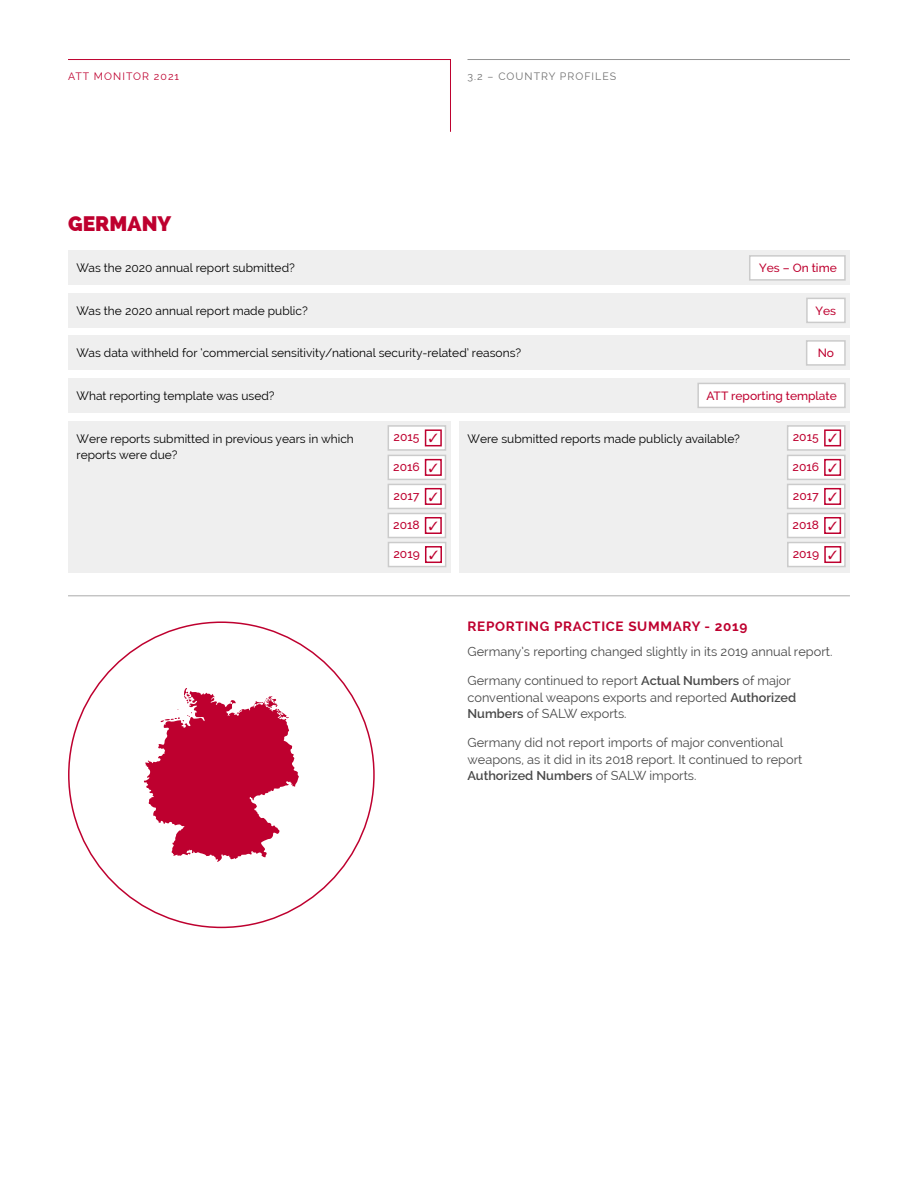
<style>
.page{position:relative;width:918px;height:1188px;background:#fff}
.page>*{position:absolute;margin:0;border:0;box-sizing:border-box;transform-origin:0 0}
.t1{font:800 21px "Raleway";color:#be002f}
.t2{font:700 13.5px "Raleway";letter-spacing:.05em;color:#be002f}
.t3{font:12.75px/16.5px "Raleway";color:#484848}
.t4{font:12px/16.5px "Raleway";color:#000}
.t5{font:500 12px "Raleway";color:#be002f}
.t6{font:10.5px "Raleway";letter-spacing:.1em;color:#6f6f6f}
.t7{font:10.5px "Raleway";letter-spacing:.1em;color:#be002f}
.s1{font-weight:600}
</style>
<div class="page">
<div style="left:68px;top:251px;width:782px;height:34px;background:#efefef"></div>
<div style="left:68px;top:293px;width:782px;height:34px;background:#efefef"></div>
<div style="left:68px;top:336px;width:782px;height:34px;background:#efefef"></div>
<div style="left:68px;top:378px;width:782px;height:34px;background:#efefef"></div>
<div style="left:68px;top:421px;width:382px;height:151px;background:#efefef"></div>
<div style="left:459px;top:421px;width:391px;height:151px;background:#efefef"></div>
<hr style="left:68px;top:595px;width:782px;height:1px;background:#aaa">
<div style="left:388px;top:425px;width:58px;height:26px;background:#fff;border:2px solid #cbcbcb"></div>
<div style="left:388px;top:484px;width:58px;height:25px;background:#fff;border:2px solid #cbcbcb"></div>
<div style="left:388px;top:513px;width:58px;height:25px;background:#fff;border:2px solid #cbcbcb"></div>
<div style="left:388px;top:542px;width:58px;height:25px;background:#fff;border:2px solid #cbcbcb"></div>
<div style="left:388px;top:455px;width:58px;height:25px;background:#fff;border:2px solid #cbcbcb"></div>
<div style="left:425px;top:429px;width:17px;height:17px;background:#fff;border:2px solid #be002f"></div>
<div style="left:425px;top:488px;width:17px;height:17px;background:#fff;border:2px solid #be002f"></div>
<div style="left:425px;top:517px;width:17px;height:17px;background:#fff;border:2px solid #be002f"></div>
<div style="left:425px;top:546px;width:17px;height:17px;background:#fff;border:2px solid #be002f"></div>
<div style="left:425px;top:459px;width:17px;height:17px;background:#fff;border:2px solid #be002f"></div>
<div style="left:787px;top:425px;width:59px;height:26px;background:#fff;border:2px solid #cbcbcb"></div>
<div style="left:787px;top:484px;width:59px;height:25px;background:#fff;border:2px solid #cbcbcb"></div>
<div style="left:787px;top:513px;width:59px;height:25px;background:#fff;border:2px solid #cbcbcb"></div>
<div style="left:787px;top:542px;width:59px;height:25px;background:#fff;border:2px solid #cbcbcb"></div>
<div style="left:787px;top:455px;width:59px;height:25px;background:#fff;border:2px solid #cbcbcb"></div>
<div style="left:824px;top:429px;width:17px;height:17px;background:#fff;border:2px solid #be002f"></div>
<div style="left:824px;top:488px;width:17px;height:17px;background:#fff;border:2px solid #be002f"></div>
<div style="left:824px;top:517px;width:17px;height:17px;background:#fff;border:2px solid #be002f"></div>
<div style="left:824px;top:546px;width:17px;height:17px;background:#fff;border:2px solid #be002f"></div>
<div style="left:824px;top:459px;width:17px;height:17px;background:#fff;border:2px solid #be002f"></div>
<div style="left:806px;top:298px;width:40px;height:25px;background:#fff;border:2px solid #cbcbcb"></div>
<div style="left:749px;top:255px;width:97px;height:26px;background:#fff;border:2px solid #cbcbcb"></div>
<div style="left:806px;top:340px;width:40px;height:26px;background:#fff;border:2px solid #cbcbcb"></div>
<div style="left:697px;top:383px;width:149px;height:25px;background:#fff;border:2px solid #cbcbcb"></div>
<svg style="left:143px;top:688px;width:156px;height:174px"></svg>
<svg style="left:68px;top:59px;width:383px;height:73px"></svg>
<hr style="left:468px;top:59px;width:382px;height:1px;background:#939393">
<p class="t7" style="left:68px;top:70px;width:113px">ATT MONITOR 2021</p>
<p class="t6" style="left:468px;top:70px;width:150px">3.2 – COUNTRY PROFILES</p>
<h1 class="t1" style="left:68px;top:212px;width:105px">GERMANY</h1>
<p class="t4" style="left:77px;top:260px;width:220px">Was the 2020 annual report submitted?</p>
<p class="t4" style="left:77px;top:302px;width:233px">Was the 2020 annual report made public?</p>
<p class="t4" style="left:77px;top:345px;width:446px">Was data withheld for ‘commercial sensitivity/national security-related’ reasons?</p>
<p class="t4" style="left:77px;top:387px;width:200px">What reporting template was used?</p>
<p class="t4" style="left:77px;top:430px;width:279px">Were reports submitted in previous years in which reports were due?</p>
<p class="t5" style="left:393px;top:430px;width:27px">2015</p>
<p class="t4" style="left:468px;top:430px;width:274px">Were submitted reports made publicly available?</p>
<p class="t5" style="left:394px;top:489px;width:27px">2017</p>
<p class="t5" style="left:393px;top:518px;width:28px">2018</p>
<p class="t5" style="left:393px;top:547px;width:28px">2019</p>
<p class="t5" style="left:759px;top:261px;width:79px">Yes – On time</p>
<p class="t5" style="left:815px;top:304px;width:22px">Yes</p>
<p class="t5" style="left:818px;top:346px;width:18px">No</p>
<p class="t5" style="left:706px;top:389px;width:132px">ATT reporting template</p>
<p class="t5" style="left:793px;top:430px;width:27px">2015</p>
<p class="t5" style="left:393px;top:460px;width:28px">2016</p>
<p class="t5" style="left:792px;top:460px;width:28px">2016</p>
<p class="t5" style="left:793px;top:489px;width:27px">2017</p>
<p class="t5" style="left:793px;top:518px;width:28px">2018</p>
<p class="t5" style="left:793px;top:547px;width:28px">2019</p>
<p class="t2" style="left:468px;top:618px;width:281px">REPORTING PRACTICE SUMMARY - 2019</p>
<p class="t3" style="left:468px;top:643px;width:366px">Germany’s reporting changed slightly in its 2019 annual report.</p>
<p class="t3" style="left:468px;top:672px;width:330px">Germany continued to report <span class="s1">Actual Numbers</span> of major conventional weapons exports and reported <span class="s1">Authorized<br>Numbers</span> of SALW exports.</p>
<p class="t3" style="left:468px;top:735px;width:336px">Germany did not report imports of major conventional weapons, as it did in its 2018 report. It continued to report<br><span class="s1">Authorized Numbers</span> of SALW imports.</p>
</div>
